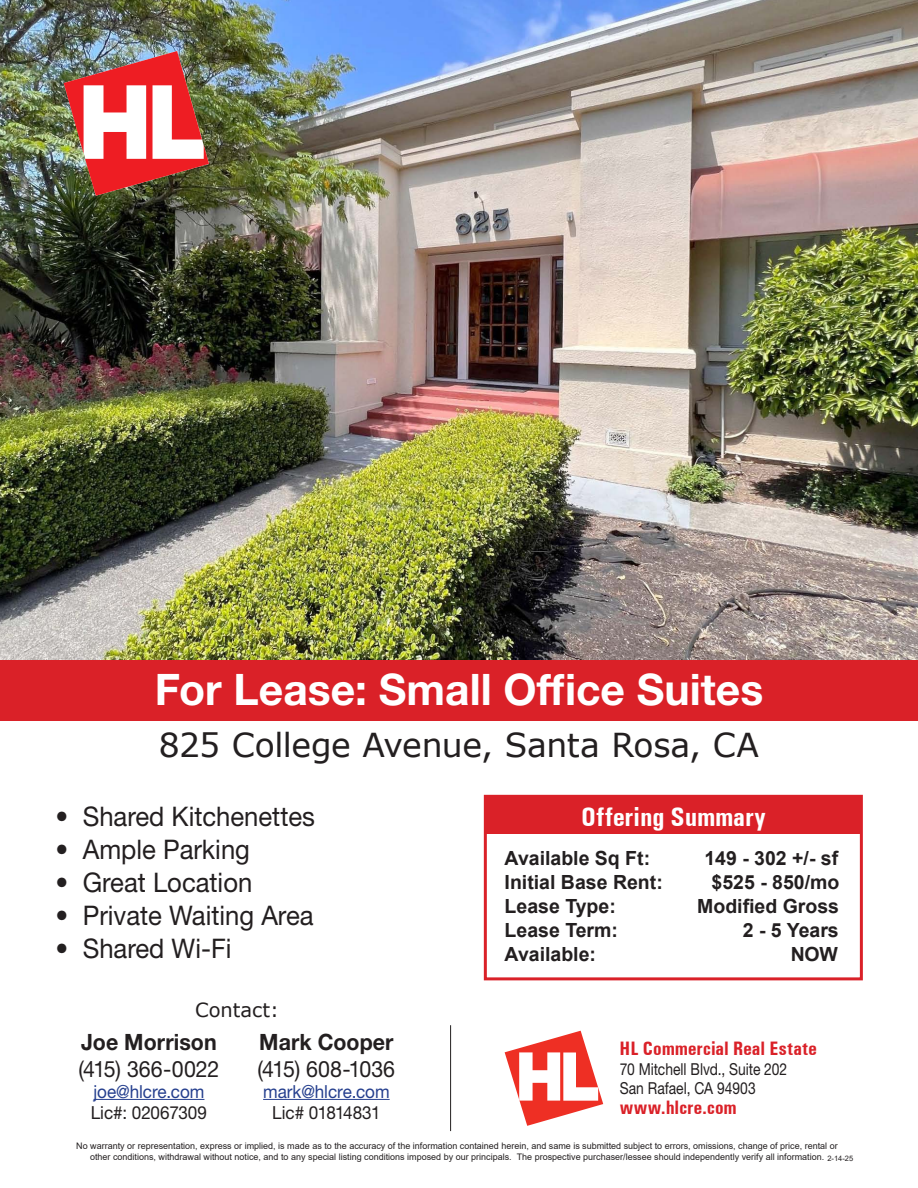
<style>
.page{position:relative;width:918px;height:1188px;background:#fff}
.page>*{position:absolute;margin:0;border:0;box-sizing:border-box;transform-origin:0 0}
.t1{font:700 43.5px "Helvetica Neue LT Std";color:#fff}
.t2{font:33px "Verdana";letter-spacing:-.01em;color:#231f20}
.t3{font:27px "Helvetica Neue LT Std";color:#231f20;scale:.95 1}
.t4{font:700 condensed 27px "Univers";color:#fff}
.t5{font:22.5px "Helvetica Neue LT Std";color:#231f20;scale:.95 1}
.t6{font:700 22.5px "Helvetica Neue LT Std";letter-spacing:.005em;color:#231f20;scale:.95 1}
.t7{font:700 19.5px "Arial";color:#231f20}
.t8{font:700 condensed 19.5px "Univers";letter-spacing:.01em;color:#da2128}
.t9{font:19.5px "Verdana";color:#231f20}
.t10{font:18px "Helvetica Neue LT Std";letter-spacing:-.005em;color:#253f8e;scale:.95 1}
.t11{font:18px "Helvetica Neue LT Std";letter-spacing:-.005em;color:#231f20;scale:.95 1}
.t12{font:18px "Helvetica Neue LT Std";letter-spacing:-.03em;color:#231f20;scale:.95 1}
.t13{font:16.5px/19.5px "Helvetica Neue LT Std";color:#231f20;scale:.84 1}
.t14{font:9px/10.8px "Arial";color:#231f20;text-align:center}
.t15{font:7.5px "Arial";color:#231f20}
</style>
<div class="page">
<hr style="left:450px;top:1025px;width:1px;height:106px;background:#231f20">
<svg style="left:505px;top:1031px;width:98px;height:95px"></svg>
<hr style="left:263px;top:1099px;width:127px;height:1px;background:#253f8e">
<hr style="left:93px;top:1099px;width:111px;height:1px;background:#253f8e">
<img style="left:0;top:0;width:918px;height:660px">
<div style="left:0;top:660px;width:918px;height:61px;background:#da2128"></div>
<div style="left:484px;top:795px;width:379px;height:185px;background:#fff;border:3px solid #da2128"></div>
<div style="left:486px;top:795px;width:376px;height:39px;background:#da2128"></div>
<img style="left:64px;top:51px;width:145px;height:145px">
<p class="t1" style="left:155px;top:662px;width:610px">For Lease: Small Office Suites</p>
<p class="t2" style="left:159px;top:723px;width:602px">825 College Avenue, Santa Rosa, CA</p>
<p class="t3" style="left:56px;top:800px;width:275px">• Shared Kitchenettes</p>
<p class="t3" style="left:56px;top:833px;width:206px">• Ample Parking</p>
<p class="t3" style="left:56px;top:866px;width:209px">• Great Location</p>
<p class="t3" style="left:56px;top:899px;width:273px">• Private Waiting Area</p>
<p class="t3" style="left:56px;top:932px;width:187px">• Shared Wi-Fi</p>
<p class="t9" style="left:195px;top:997px;width:85px">Contact:</p>
<p class="t6" style="left:81px;top:1028px;width:144px">Joe Morrison</p>
<p class="t5" style="left:78px;top:1055px;width:150px">(415) 366-0022</p>
<p class="t10" style="left:93px;top:1080px;width:118px">joe@hlcre.com</p>
<p class="t11" style="left:91px;top:1101px;width:124px">Lic#: 02067309</p>
<p class="t6" style="left:259px;top:1028px;width:143px">Mark Cooper</p>
<p class="t5" style="left:258px;top:1055px;width:146px">(415) 608-1036</p>
<p class="t10" style="left:263px;top:1080px;width:135px">mark@hlcre.com</p>
<p class="t12" style="left:272px;top:1101px;width:116px">Lic# 01814831</p>
<p class="t4" style="left:581px;top:801px;width:186px">Offering Summary</p>
<p class="t7" style="left:505px;top:844px;width:147px">Available Sq Ft:</p>
<p class="t7" style="left:704px;top:844px;width:135px">149 - 302 +/- sf</p>
<p class="t7" style="left:505px;top:868px;width:160px">Initial Base Rent:</p>
<p class="t7" style="left:712px;top:868px;width:129px">$525 - 850/mo</p>
<p class="t7" style="left:505px;top:892px;width:113px">Lease Type:</p>
<p class="t7" style="left:697px;top:892px;width:143px">Modified Gross</p>
<p class="t7" style="left:505px;top:916px;width:115px">Lease Term:</p>
<p class="t7" style="left:743px;top:916px;width:98px">2 - 5 Years</p>
<p class="t7" style="left:505px;top:940px;width:93px">Available:</p>
<p class="t7" style="left:791px;top:940px;width:49px">NOW</p>
<p class="t8" style="left:620px;top:1037px;width:199px">HL Commercial Real Estate</p>
<p class="t13" style="left:620px;top:1059px;width:201px">70 Mitchell Blvd., Suite 202<br>San Rafael, CA 94903</p>
<p class="t8" style="left:620px;top:1096px;width:118px">www.hlcre.com</p>
<p class="t14" style="left:76px;top:1141px;width:763px">No warranty or representation, express or implied, is made as to the accuracy of the information contained herein, and same is submitted subject to errors, omissions, change of price, rental or other conditions, withdrawal without notice, and to any special listing conditions imposed by our principals. The prospective purchaser/lessee should independently verify all information.</p>
<p class="t15" style="left:827px;top:1153px;width:27px">2-14-25</p>
</div>
